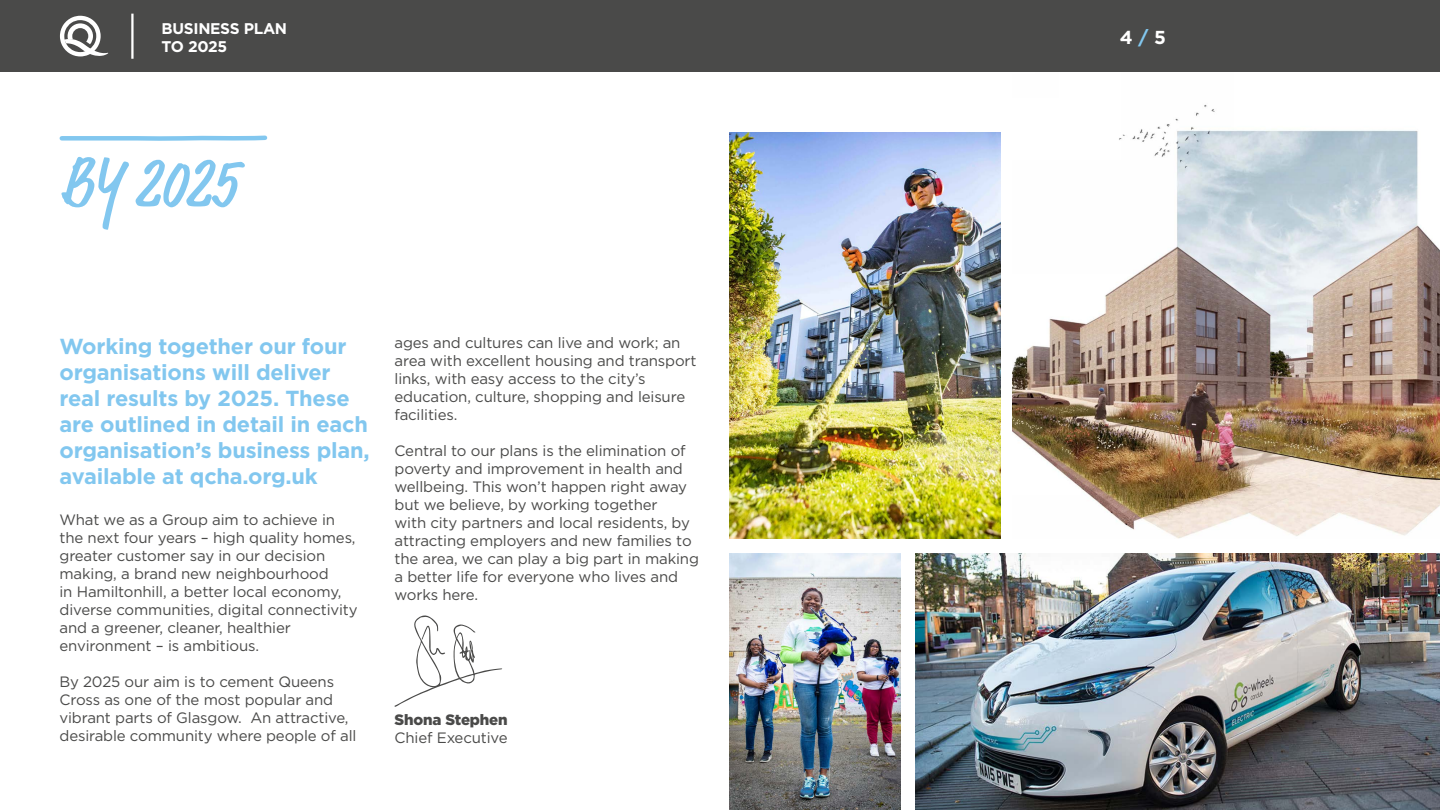
<style>
.page{position:relative;width:1440px;height:810px;background:#fff}
.page>*{position:absolute;margin:0;border:0;box-sizing:border-box;transform-origin:0 0}
.t1{font:500 condensed 70.5px "Market Pro";color:#82c7ef}
.t2{font:700 21.75px/26.1px "Gotham";letter-spacing:-.01em;color:#82c7ef}
.t3{font:700 18.75px "Gotham";color:#fff}
.t4{font:700 15.45px/18.6px "Gotham";letter-spacing:-.02em;color:#fff}
.t5{font:15px/18px "Gotham";letter-spacing:-.01em;color:#4a4a49}
.t6{font:700 15px/18px "Gotham";color:#fff}
.t7{font:900 15px "Gotham";letter-spacing:-.01em;color:#4a4a49}
.s1{color:#82c7ef}
</style>
<div class="page">
<img style="left:1012px;top:104px;width:428px;height:435px">
<svg style="left:59px;top:135px;width:209px;height:6px"></svg>
<div style="left:0;top:0;width:1440px;height:72px;background:#4a4a49"></div>
<svg style="left:60px;top:16px;width:48px;height:40px"></svg>
<hr style="left:131px;top:14px;width:3px;height:45px;background:#fff">
<svg style="left:394px;top:615px;width:108px;height:92px"></svg>
<img style="left:730px;top:133px;width:270px;height:406px">
<img style="left:730px;top:553px;width:171px;height:257px">
<img style="left:916px;top:553px;width:524px;height:257px">
<p class="t4" style="left:162px;top:18px;width:127px">BUSINESS PLAN<br>TO 2025</p>
<p class="t6" style="left:161px;top:18px;width:127px">BUSINESS PLAN<br>2020-2025</p>
<p class="t3" style="left:1120px;top:26px;width:47px">4 <span class="s1">/</span> 5</p>
<h1 class="t1" style="left:60px;top:134px;width:178px">BY 2025</h1>
<h2 class="t2" style="left:60px;top:333px;width:312px">Working together our four organisations will deliver real results by 2025. These are outlined in detail in each organisation’s business plan, available at qcha.org.uk</h2>
<p class="t5" style="left:60px;top:510px;width:300px">What we as a Group aim to achieve in the next four years – high quality homes, greater customer say in our decision making, a brand new neighbourhood<br>in Hamiltonhill, a better local economy, diverse communities, digital connectivity and a greener, cleaner, healthier environment – is ambitious.</p>
<p class="t5" style="left:60px;top:672px;width:298px">By 2025 our aim is to cement Queens Cross as one of the most popular and vibrant parts of Glasgow. An attractive, desirable community where people of all</p>
<p class="t5" style="left:395px;top:333px;width:304px">ages and cultures can live and work; an area with excellent housing and transport links, with easy access to the city’s education, culture, shopping and leisure facilities.</p>
<p class="t5" style="left:395px;top:441px;width:306px">Central to our plans is the elimination of poverty and improvement in health and wellbeing. This won’t happen right away but we believe, by working together<br>with city partners and local residents, by attracting employers and new families to the area, we can play a big part in making a better life for everyone who lives and works here.</p>
<p class="t7" style="left:395px;top:711px;width:115px">Shona Stephen</p>
<p class="t5" style="left:395px;top:729px;width:115px">Chief Executive</p>
</div>
